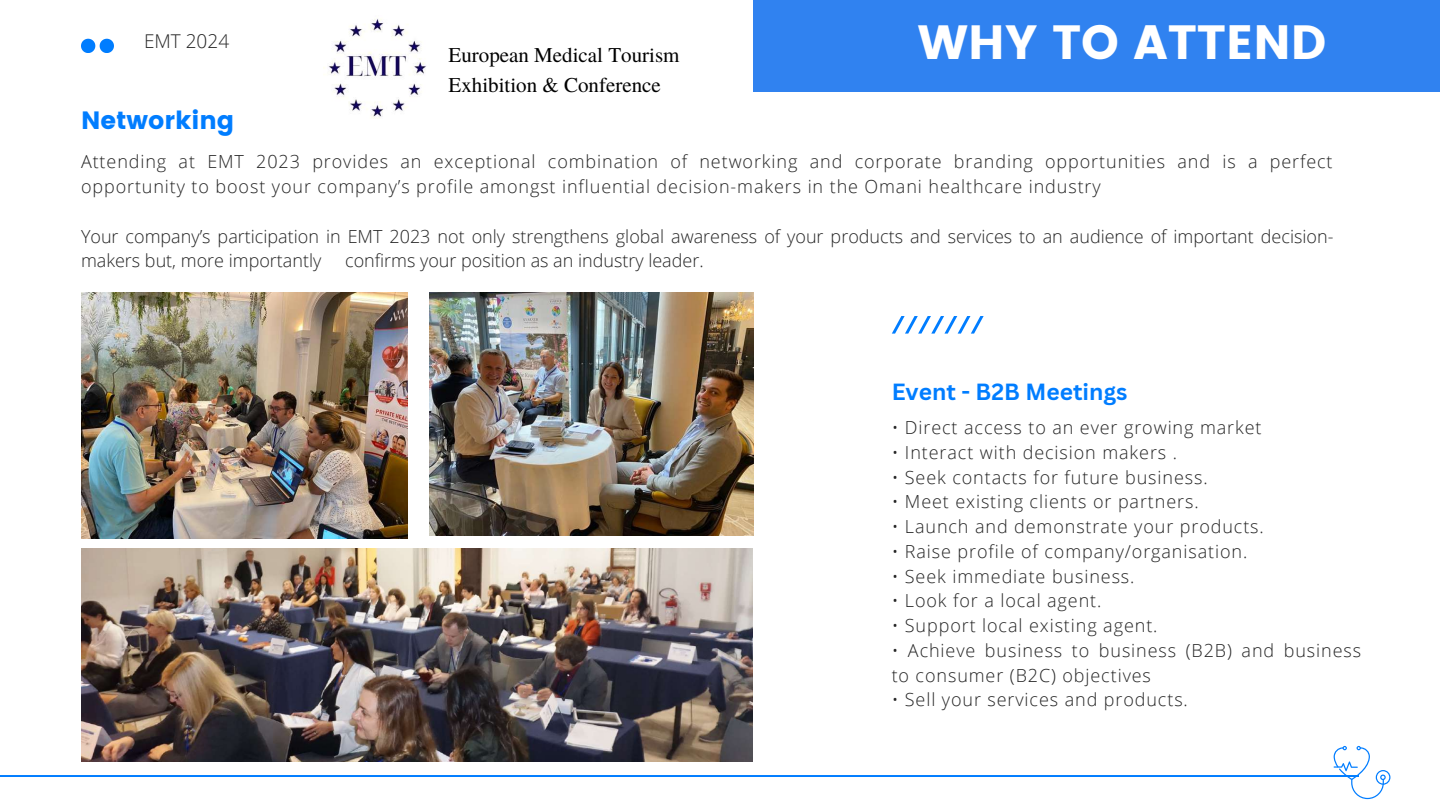
<style>
.page{position:relative;width:1440px;height:810px;background:#fff}
.page>*{position:absolute;margin:0;border:0;box-sizing:border-box;transform-origin:0 0}
.t1{font:48px "Poppins";color:#fff}
.t2{font:25px "Poppins";color:#007dff}
.t3{font:700 22.8px "Canva Sans";color:#007dff}
.t4{font:21px "Te X Gyre Termes";color:#000}
.t5{font:300 19px "Open Sans";color:#252525}
.t6{font:300 18px/24.8px "Open Sans";letter-spacing:.05em;color:#252525}
.t7{font:300 18px/24.8px "Open Sans";color:#252525}
</style>
<div class="page">
<svg style="left:892px;top:316px;width:92px;height:17px"></svg>
<hr style="left:0;top:775px;width:1359px;height:2px;background:#007dff">
<svg style="left:1334px;top:746px;width:56px;height:53px"></svg>
<div style="left:753px;top:0;width:687px;height:92px;background:#3082f0"></div>
<img style="left:81px;top:293px;width:327px;height:245px">
<img style="left:429px;top:293px;width:324px;height:243px">
<img style="left:81px;top:549px;width:672px;height:212px">
<img style="left:323px;top:19px;width:103px;height:100px">
<svg style="left:81px;top:39px;width:33px;height:14px"></svg>
<p class="t5" style="left:144px;top:28px;width:87px">EMT 2024</p>
<p class="t4" style="left:449px;top:40px;width:232px">European Medical Tourism</p>
<p class="t4" style="left:449px;top:69px;width:214px">Exhibition &amp; Conference</p>
<h1 class="t1" style="left:918px;top:14px;width:410px">WHY TO ATTEND</h1>
<h2 class="t2" style="left:81px;top:106px;width:155px">Networking</h2>
<p class="t6" style="left:81px;top:149px;width:1253px">Attending at EMT 2023 provides an exceptional combination of networking and corporate branding opportunities and is a perfect opportunity to boost your company’s profile amongst influential decision-makers in the Omani healthcare industry</p>
<p class="t7" style="left:81px;top:223px;width:1254px">Your company’s participation in EMT 2023 not only strengthens global awareness of your products and services to an audience of important decision&shy;makers but, more importantly</p>
<p class="t7" style="left:345px;top:248px;width:360px">confirms your position as an industry leader.</p>
<p class="t3" style="left:892px;top:375px;width:237px">Event - B2B Meetings</p>
<p class="t6" style="left:892px;top:415px;width:371px">• Direct access to an ever growing market</p>
<p class="t6" style="left:892px;top:440px;width:287px">• Interact with decision makers .</p>
<p class="t6" style="left:892px;top:464px;width:317px">• Seek contacts for future business.</p>
<p class="t6" style="left:892px;top:489px;width:308px">• Meet existing clients or partners.</p>
<p class="t6" style="left:892px;top:514px;width:374px">• Launch and demonstrate your products.</p>
<p class="t6" style="left:892px;top:539px;width:357px">• Raise profile of company/organisation.</p>
<p class="t6" style="left:892px;top:563px;width:244px">• Seek immediate business.</p>
<p class="t6" style="left:892px;top:588px;width:211px">• Look for a local agent.</p>
<p class="t6" style="left:892px;top:613px;width:267px">• Support local existing agent.</p>
<p class="t6" style="left:892px;top:638px;width:471px">• Achieve business to business (B2B) and business to consumer (B2C) objectives</p>
<p class="t6" style="left:892px;top:687px;width:298px">• Sell your services and products.</p>
</div>
